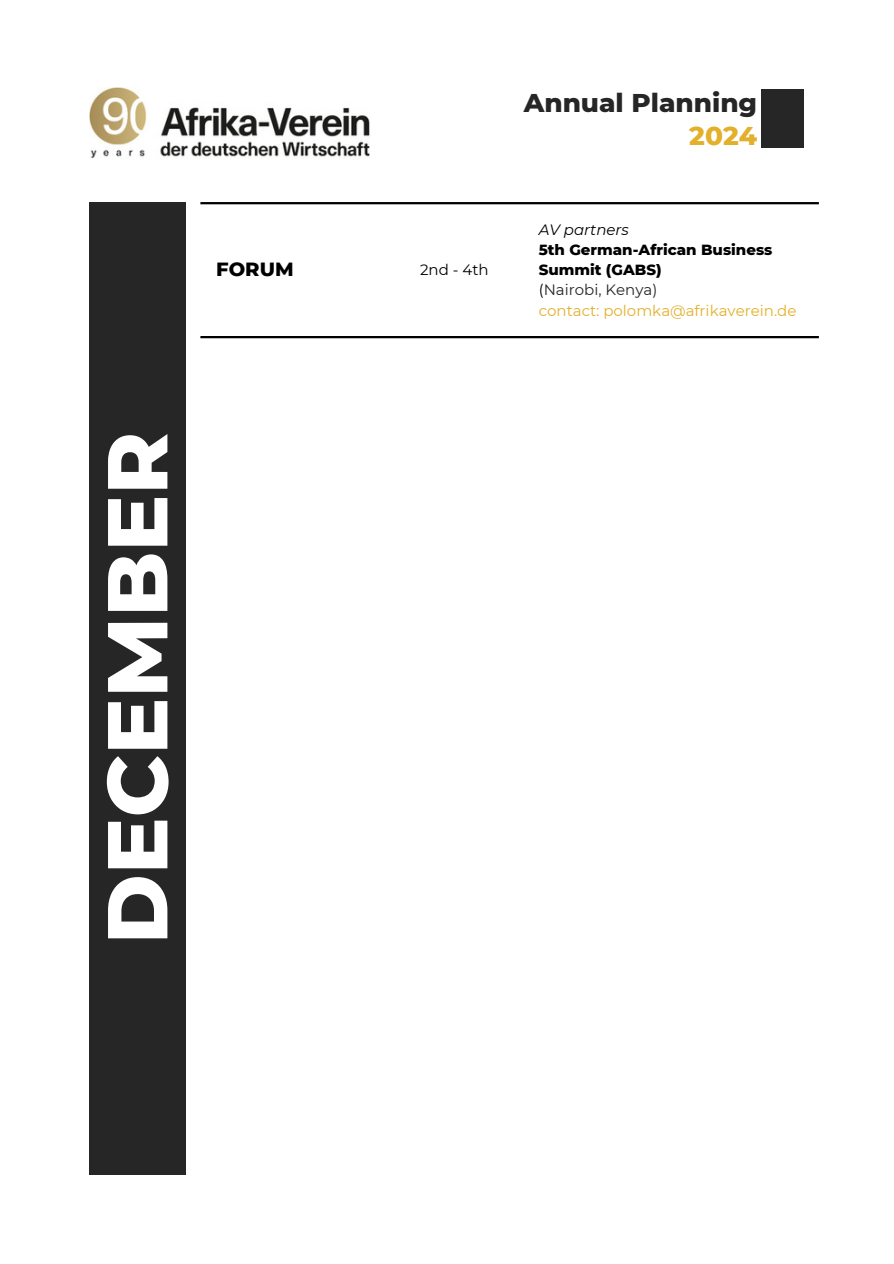
<style>
.page{position:relative;width:894px;height:1264px;background:#fff}
.page>*{position:absolute;margin:0;border:0;box-sizing:border-box;transform-origin:0 0}
.t1{font:800 84.75px "Montserrat";color:#fff}
.t2{font:800 26.25px "Montserrat";color:#272626}
.t3{font:800 26.25px "Montserrat";color:#e3b02b}
.t4{font:800 19.5px "Montserrat";color:#000}
.t5{font:800 15px/20.2px "Montserrat";color:#000}
.t6{font:italic 15px "Montserrat";color:#000}
.t7{font:15px "Montserrat";color:#000}
.s1{font-weight:400}
.s2{font-weight:400;color:#272626}
.s3{font-weight:400;color:#e3b02b}
</style>
<div class="page">
<div style="left:89px;top:202px;width:97px;height:972px;background:#272626"></div>
<hr style="left:200px;top:202px;width:618px;height:2px;background:#000">
<hr style="left:200px;top:336px;width:618px;height:2px;background:#000">
<div style="left:761px;top:89px;width:43px;height:59px;background:#272626"></div>
<img style="left:89px;top:88px;width:280px;height:71px">
<h1 class="t1" style="left:85px;top:944px;width:514px;rotate:-90deg">DECEMBER</h1>
<h3 class="t4" style="left:216px;top:257px;width:79px">FORUM</h3>
<p class="t7" style="left:420px;top:261px;width:70px">2nd - 4th</p>
<h2 class="t2" style="left:523px;top:87px;width:235px">Annual Planning</h2>
<h2 class="t3" style="left:689px;top:119px;width:69px">2024</h2>
<p class="t6" style="left:538px;top:220px;width:92px">AV partners</p>
<p class="t5" style="left:538px;top:239px;width:259px">5th German-African Business<br>Summit (GABS)<br><span class="s1">(</span><span class="s2">Nairobi, Kenya)<br></span><span class="s3">contact: polomka@afrikaverein.de</span></p>
</div>
